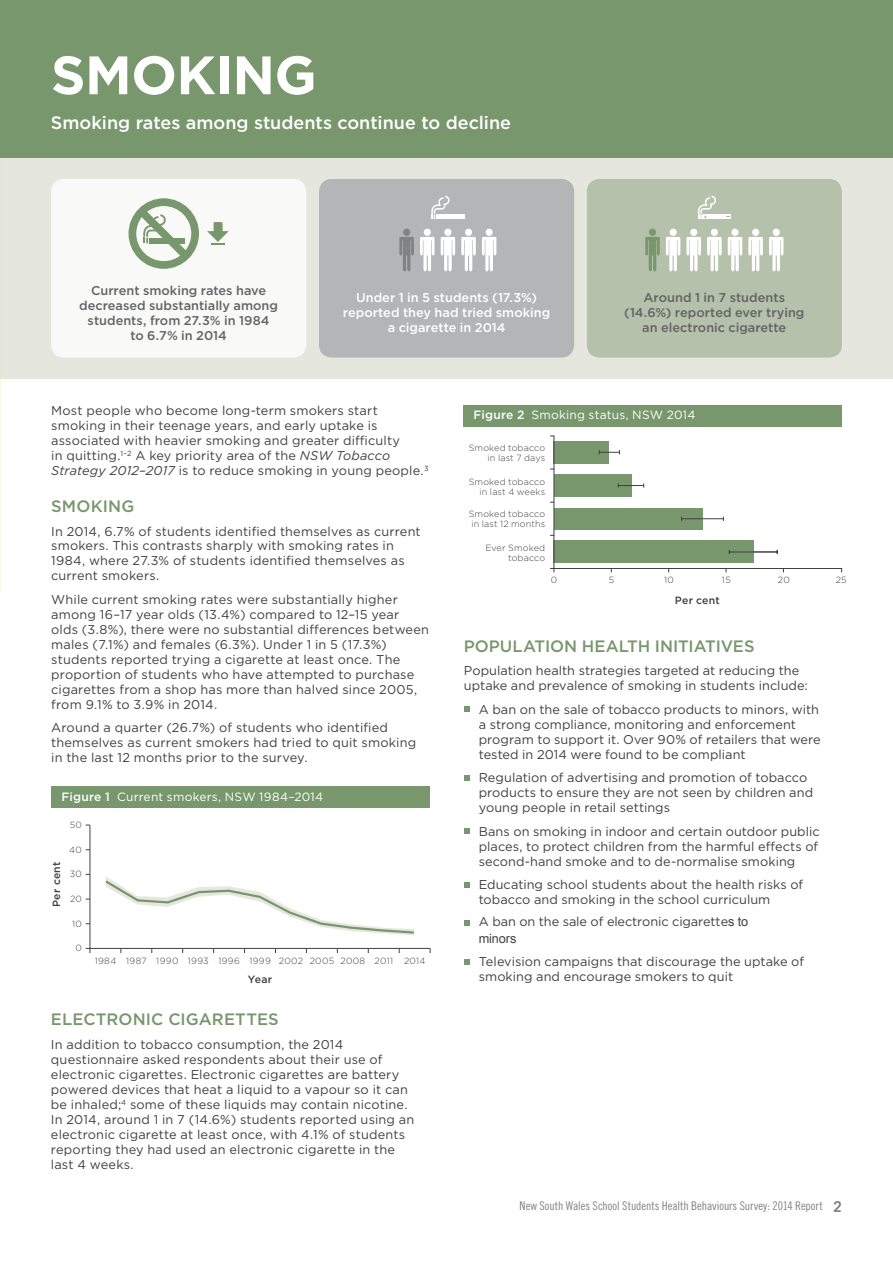
<style>
.page{position:relative;width:893px;height:1263px;background:#fff}
.page>*{position:absolute;margin:0;border:0;box-sizing:border-box;transform-origin:0 0}
.t1{font:700 54px "Gotham";letter-spacing:-.015em;color:#fff}
.t2{font:500 18px "Gotham";color:#fff}
.t3{font:500 16.5px "Gotham";color:#78976d}
.t4{font:700 15px "Trade Gothic";color:#808285}
.t5{font:12.75px/15px "Gotham";letter-spacing:.01em;color:#414042}
.t6{font:500 12.75px/15px "Gotham";color:#636466;text-align:center}
.t7{font:500 12.75px/15px "Gotham";color:#fff;text-align:center}
.t8{font:12.75px "Gotham";letter-spacing:-.01em;color:#414042}
.t9{font:12.75px "Arial";letter-spacing:-.01em;color:#414042}
.t10{font:12px "Gotham";letter-spacing:.015em;color:#fff}
.t11{font:12px "Trade Gothic Cond Eighteen";letter-spacing:-.005em;color:#808285}
.t12{font:500 10.5px "Gotham";letter-spacing:.02em;color:#414042}
.t13{font:300 9px/9.8px "Gotham";letter-spacing:.02em;color:#414042;text-align:right}
.t14{font:300 9px "Gotham";letter-spacing:.04em;color:#414042}
.s1{font-style:italic}
.s2{font-weight:500}
.s3{font-family:"Arial"}
</style>
<div class="page">
<hr style="left:0;top:157px;width:1px;height:436px;background:#fcf2df">
<div style="left:0;top:157px;width:893px;height:222px;background:#e5e7df"></div>
<div style="left:0;top:0;width:893px;height:157px;background:#78976d"></div>
<svg style="left:464px;top:706px;width:5px;height:6px"></svg>
<svg style="left:464px;top:775px;width:5px;height:5px"></svg>
<svg style="left:464px;top:828px;width:5px;height:6px"></svg>
<svg style="left:464px;top:882px;width:5px;height:5px"></svg>
<svg style="left:464px;top:920px;width:5px;height:6px"></svg>
<svg style="left:464px;top:959px;width:5px;height:5px"></svg>
<div style="left:52px;top:787px;width:378px;height:21px;background:#78976d"></div>
<hr style="left:86px;top:948px;width:344px;height:1px;background:#414042">
<svg style="left:105px;top:876px;width:310px;height:59px"></svg>
<hr style="left:90px;top:825px;width:1px;height:128px;background:#414042">
<div style="left:464px;top:405px;width:378px;height:22px;background:#78976d"></div>
<hr style="left:550px;top:568px;width:292px;height:1px;background:#414042">
<div style="left:553px;top:441px;width:56px;height:23px;background:#78976d"></div>
<div style="left:553px;top:475px;width:78px;height:22px;background:#78976d"></div>
<div style="left:553px;top:508px;width:149px;height:21px;background:#78976d"></div>
<div style="left:553px;top:541px;width:201px;height:22px;background:#78976d"></div>
<svg style="left:729px;top:550px;width:49px;height:4px"></svg>
<svg style="left:681px;top:517px;width:43px;height:4px"></svg>
<svg style="left:618px;top:483px;width:26px;height:5px"></svg>
<svg style="left:599px;top:450px;width:21px;height:4px"></svg>
<hr style="left:554px;top:436px;width:1px;height:136px;background:#414042">
<div style="left:51px;top:179px;width:255px;height:179px;background:#f9faf8;border-radius:13px"></div>
<div style="left:319px;top:179px;width:255px;height:179px;background:#b3b5b6;border-radius:13px"></div>
<div style="left:587px;top:179px;width:255px;height:179px;background:#b5c1aa;border-radius:13px"></div>
<svg style="left:645px;top:229px;width:15px;height:42px"></svg>
<svg style="left:666px;top:229px;width:14px;height:42px"></svg>
<svg style="left:686px;top:229px;width:15px;height:42px"></svg>
<svg style="left:707px;top:229px;width:15px;height:42px"></svg>
<svg style="left:728px;top:229px;width:14px;height:42px"></svg>
<svg style="left:748px;top:229px;width:15px;height:42px"></svg>
<svg style="left:769px;top:229px;width:14px;height:42px"></svg>
<hr style="left:703px;top:215px;width:28px;height:4px;background:#fff">
<svg style="left:698px;top:196px;width:18px;height:23px"></svg>
<svg style="left:207px;top:222px;width:22px;height:23px"></svg>
<svg style="left:129px;top:198px;width:70px;height:71px"></svg>
<svg style="left:399px;top:229px;width:15px;height:42px"></svg>
<svg style="left:420px;top:229px;width:14px;height:42px"></svg>
<svg style="left:441px;top:229px;width:14px;height:42px"></svg>
<svg style="left:461px;top:229px;width:15px;height:42px"></svg>
<svg style="left:482px;top:229px;width:14px;height:42px"></svg>
<hr style="left:436px;top:215px;width:28px;height:4px;background:#fff">
<svg style="left:431px;top:196px;width:19px;height:23px"></svg>
<h1 class="t1" style="left:51px;top:39px;width:267px">SMOKING</h1>
<h2 class="t2" style="left:51px;top:113px;width:462px">Smoking rates among students continue to decline</h2>
<p class="t6" style="left:79px;top:283px;width:200px">Current smoking rates have decreased substantially among students, from 27.3% in 1984<br>to 6.7% in 2014</p>
<p class="t6" style="left:624px;top:290px;width:182px">Around 1 in 7 students (14.6%) reported ever trying an electronic cigarette</p>
<p class="t7" style="left:343px;top:290px;width:209px">Under 1 in 5 students (17.3%) reported they had tried smoking a cigarette in 2014</p>
<p class="t5" style="left:51px;top:403px;width:379px">Most people who become long-term smokers start smoking in their teenage years, and early uptake is associated with heavier smoking and greater difficulty<br>in quitting.<sup>1–2</sup> A key priority area of the <span class="s1">NSW Tobacco Strategy 2012–2017</span> is to reduce smoking in young people.<sup>3</sup></p>
<p class="t3" style="left:51px;top:497px;width:85px">SMOKING</p>
<p class="t5" style="left:51px;top:523px;width:371px">In 2014, 6.7% of students identified themselves as current smokers. This contrasts sharply with smoking rates in 1984, where 27.3% of students identified themselves as current smokers.</p>
<p class="t5" style="left:51px;top:592px;width:379px">While current smoking rates were substantially higher among 16–17 year olds (13.4%) compared to 12–15 year olds (3.8%), there were no substantial differences between males (7.1%) and females (6.3%). Under 1 in 5 (17.3%) students reported trying a cigarette at least once. The proportion of students who have attempted to purchase cigarettes from a shop has more than halved since 2005, from 9.1% to 3.9% in 2014.</p>
<p class="t5" style="left:51px;top:720px;width:366px">Around a quarter (26.7%) of students who identified themselves as current smokers had tried to quit smoking in the last 12 months prior to the survey.</p>
<p class="t10" style="left:62px;top:790px;width:263px"><span class="s2">Figure 1</span> Current smokers, NSW 1984–2014</p>
<p class="t13" style="left:70px;top:820px;width:14px">50</p>
<p class="t13" style="left:69px;top:845px;width:14px">40</p>
<p class="t13" style="left:70px;top:869px;width:14px">30</p>
<p class="t13" style="left:70px;top:894px;width:13px">20</p>
<p class="t13" style="left:72px;top:919px;width:11px">10</p>
<p class="t13" style="left:76px;top:943px;width:8px">0</p>
<p class="t14" style="left:95px;top:956px;width:332px">1984 1987 1990 1993 1996 1999 2002 2005 2008 2011 2014</p>
<p class="t12" style="left:51px;top:907px;width:47px;rotate:-90deg">Per cent</p>
<p class="t12" style="left:248px;top:973px;width:26px">Year</p>
<p class="t3" style="left:51px;top:1010px;width:229px">ELECTRONIC CIGARETTES</p>
<p class="t5" style="left:51px;top:1037px;width:365px">In addition to tobacco consumption, the 2014 questionnaire asked respondents about their use of electronic cigarettes. Electronic cigarettes are battery powered devices that heat a liquid to a vapour so it can be inhaled;<sup>4</sup> some of these liquids may contain nicotine.<br>In 2014, around 1 in 7 (14.6%) students reported using an electronic cigarette at least once, with 4.1% of students reporting they had used an electronic cigarette in the last 4 weeks.</p>
<p class="t10" style="left:474px;top:408px;width:223px"><span class="s2">Figure 2</span> Smoking status, NSW 2014</p>
<p class="t13" style="left:469px;top:443px;width:78px">Smoked tobacco in last 7 days</p>
<p class="t13" style="left:469px;top:477px;width:78px">Smoked tobacco in last 4 weeks</p>
<p class="t13" style="left:469px;top:509px;width:78px;text-align:center">Smoked tobacco in last 12 months</p>
<p class="t13" style="left:486px;top:543px;width:61px">Ever Smoked tobacco</p>
<p class="t13" style="left:551px;top:575px;width:8px">0</p>
<p class="t13" style="left:609px;top:575px;width:7px">5</p>
<p class="t13" style="left:664px;top:575px;width:11px">10</p>
<p class="t13" style="left:722px;top:575px;width:10px">15</p>
<p class="t13" style="left:778px;top:575px;width:13px">20</p>
<p class="t13" style="left:836px;top:575px;width:13px">25</p>
<p class="t12" style="left:675px;top:594px;width:47px">Per cent</p>
<p class="t3" style="left:464px;top:636px;width:292px">POPULATION HEALTH INITIATIVES</p>
<p class="t5" style="left:464px;top:663px;width:345px">Population health strategies targeted at reducing the uptake and prevalence of smoking in students include:</p>
<p class="t5" style="left:479px;top:701px;width:343px">A ban on the sale of tobacco products to minors, with a strong compliance, monitoring and enforcement program to support it. Over 90% of retailers that were tested in 2014 were found to be compliant</p>
<p class="t5" style="left:479px;top:770px;width:336px">Regulation of advertising and promotion of tobacco products to ensure they are not seen by children and young people in retail settings</p>
<p class="t5" style="left:479px;top:823px;width:342px;text-align:justify">Bans on smoking in indoor and certain outdoor public places, to protect children from the harmful effects of second-hand smoke and to de-normalise smoking</p>
<p class="t5" style="left:479px;top:877px;width:326px">Educating school students about the health risks of tobacco and smoking in the school curriculum</p>
<p class="t8" style="left:479px;top:915px;width:271px">A ban on the sale of electronic cigarette<span class="s3">s to</span></p>
<p class="t9" style="left:479px;top:930px;width:39px">minors</p>
<p class="t5" style="left:479px;top:954px;width:327px">Television campaigns that discourage the uptake of smoking and encourage smokers to quit</p>
<p class="t11" style="left:520px;top:1199px;width:305px">New South Wales School Students Health Behaviours Survey: 2014 Report</p>
<p class="t4" style="left:834px;top:1197px;width:10px">2</p>
</div>
